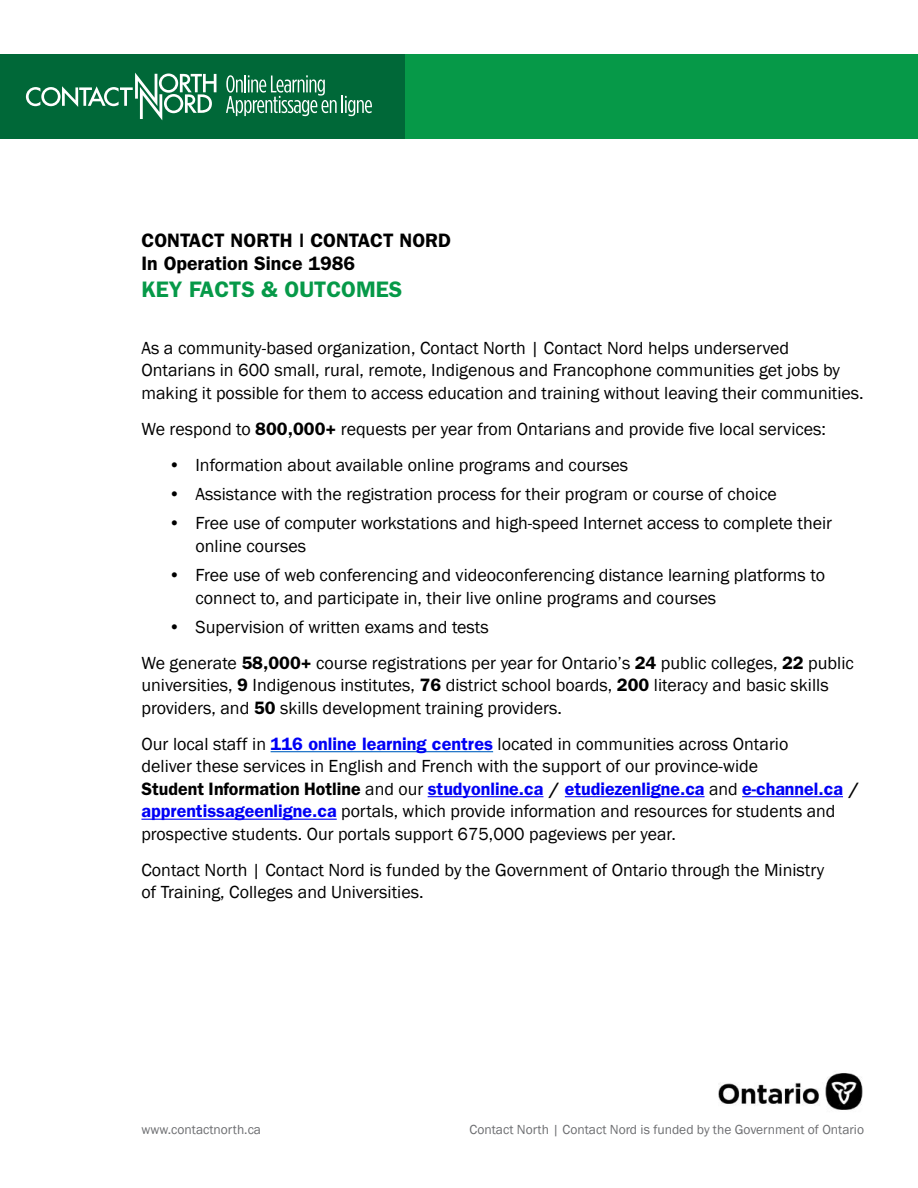
<style>
.page{position:relative;width:918px;height:1188px;background:#fff}
.page>*{position:absolute;margin:0;border:0;box-sizing:border-box;transform-origin:0 0}
.t1{font:600 22.5px "Franklin Gothic";color:#069948}
.t2{font:600 19.5px/23.4px "Franklin Gothic";color:#000}
.t3{font:18px/22.5px "Franklin Gothic";color:#000}
.t4{font:13.5px "Franklin Gothic";color:#6d6e71}
.s1{font-weight:600}
.s2{font-weight:600;color:#0000f5}
</style>
<div class="page">
<hr style="left:271px;top:751px;width:222px;height:1px;background:#0563c1">
<hr style="left:428px;top:796px;width:115px;height:1px;background:#0000f5">
<hr style="left:565px;top:796px;width:140px;height:1px;background:#0000f5">
<hr style="left:742px;top:796px;width:101px;height:1px;background:#0000f5">
<hr style="left:141px;top:819px;width:196px;height:1px;background:#0000f5">
<div style="left:264px;top:54px;width:654px;height:84px;background:#069948"></div>
<div style="left:0;top:54px;width:405px;height:84px;background:#006838"></div>
<svg style="left:26px;top:73px;width:190px;height:47px"></svg>
<svg style="left:226px;top:75px;width:146px;height:41px"></svg>
<img style="left:719px;top:1073px;width:144px;height:37px">
<p class="t2" style="left:141px;top:228px;width:311px">CONTACT NORTH | CONTACT NORD<br>In Operation Since 1986</p>
<p class="t1" style="left:141px;top:276px;width:263px">KEY FACTS &amp; OUTCOMES</p>
<p class="t3" style="left:141px;top:337px;width:724px">As a community-based organization, Contact North | Contact Nord helps underserved<br>Ontarians in 600 small, rural, remote, Indigenous and Francophone communities get jobs by making it possible for them to access education and training without leaving their communities.</p>
<p class="t3" style="left:141px;top:418px;width:686px">We respond to <span class="s1">800,000+</span> requests per year from Ontarians and provide five local services:</p>
<p class="t3" style="left:168px;top:454px;width:461px">• Information about available online programs and courses</p>
<p class="t3" style="left:168px;top:483px;width:610px">• Assistance with the registration process for their program or course of choice</p>
<p class="t3" style="left:195px;top:513px;width:638px;text-indent:-27px">• Free use of computer workstations and high-speed Internet access to complete their online courses</p>
<p class="t3" style="left:195px;top:564px;width:631px;text-indent:-27px">• Free use of web conferencing and videoconferencing distance learning platforms to connect to, and participate in, their live online programs and courses</p>
<p class="t3" style="left:141px;top:609px;width:714px;line-height:36px;text-indent:27px">• Supervision of written exams and tests<br>We generate <span class="s1">58,000+</span> course registrations per year for Ontario’s <span class="s1">24</span> public colleges, <span class="s1">22</span> public</p>
<p class="t3" style="left:141px;top:675px;width:689px">universities, <span class="s1">9</span> Indigenous institutes, <span class="s1">76</span> district school boards, <span class="s1">200</span> literacy and basic skills providers, and <span class="s1">50</span> skills development training providers.</p>
<p class="t3" style="left:141px;top:733px;width:719px">Our local staff in <span class="s2">116 online learning centres</span> located in communities across Ontario<br>deliver these services in English and French with the support of our province-wide<br><span class="s1">Student Information Hotline</span> and our <span class="s2">studyonline.ca</span> <span class="s1">/</span> <span class="s2">etudiezenligne.ca</span> and <span class="s2">e-channel.ca</span> <span class="s1">/ </span><span class="s2">apprentissageenligne.ca</span> portals, which provide information and resources for students and prospective students. Our portals support 675,000 pageviews per year.</p>
<p class="t3" style="left:141px;top:859px;width:684px">Contact North | Contact Nord is funded by the Government of Ontario through the Ministry of Training, Colleges and Universities.</p>
<p class="t4" style="left:141px;top:1121px;width:121px">www.contactnorth.ca</p>
<p class="t4" style="left:470px;top:1121px;width:396px">Contact North | Contact Nord is funded by the Government of Ontario</p>
</div>
